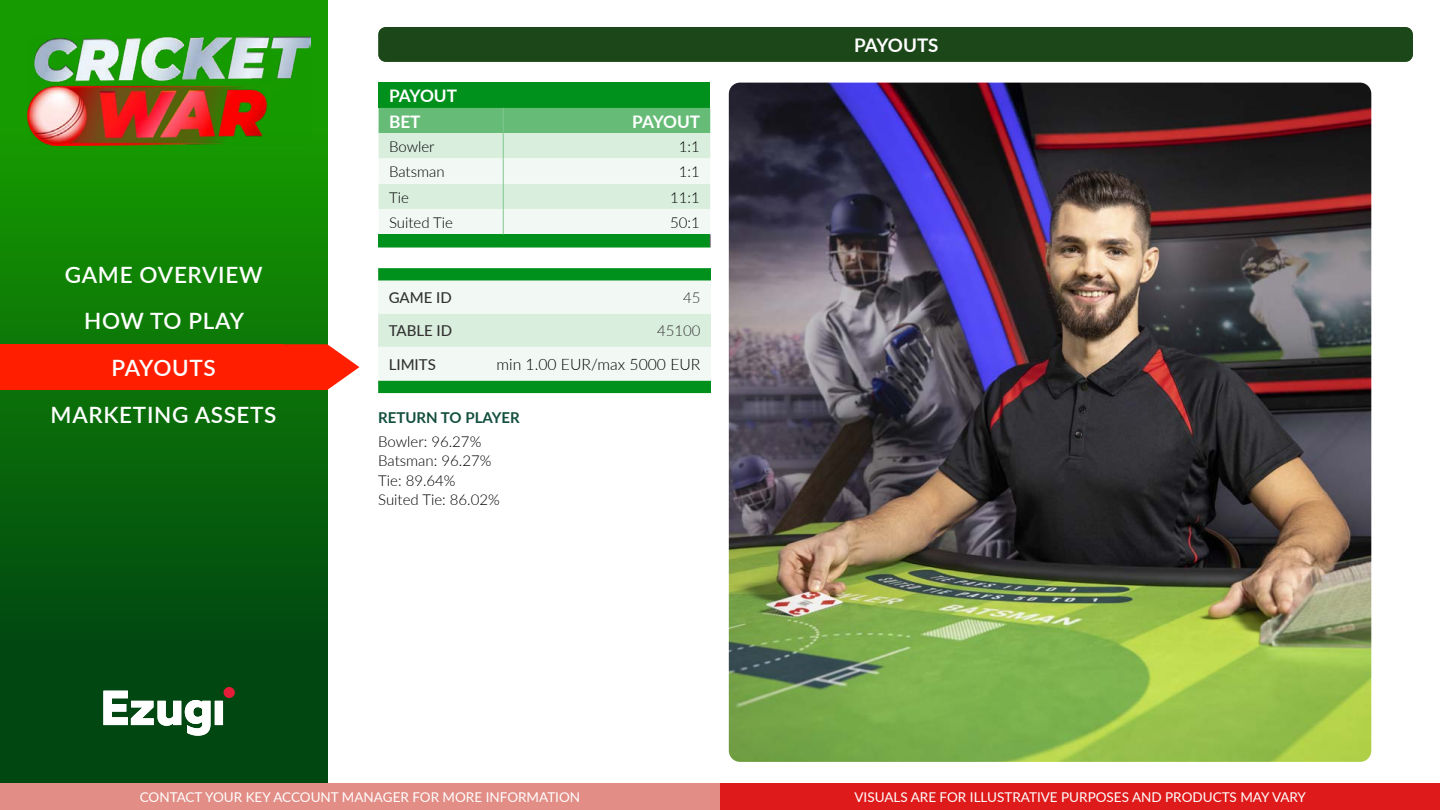
<style>
.page{position:relative;width:1440px;height:810px;background:#fff}
.page>*{position:absolute;margin:0;border:0;box-sizing:border-box;transform-origin:0 0}
.t1{font:600 22.5px/46.8px "Lato";letter-spacing:.03em;color:#fff;text-align:center}
.t2{font:700 18.75px "Lato";letter-spacing:-.02em;color:#fff}
.t3{font:700 17.25px/25.3px "Lato";color:#fff}
.t4{font:700 17.25px "Lato";letter-spacing:-.02em;color:#fff}
.t5{font:300 15.75px "Lato";color:#000}
.t6{font:300 15px/19.5px "Lato";color:#000}
.t7{font:500 15px "Lato";color:#333}
.t8{font:700 15px "Lato";color:#134f3e}
.t9{font:300 15px "Lato";color:#333}
.t10{font:13.5px "Lato";color:#fff}
</style>
<div class="page">
<div style="left:0;top:783px;width:720px;height:27px;background:#e28d85"></div>
<div style="left:720px;top:783px;width:720px;height:27px;background:#df1a1a"></div>
<div style="left:0;top:0;width:327px;height:783px;background:linear-gradient(to bottom,#19a700,#003b13)"></div>
<img style="left:27px;top:36px;width:283px;height:110px">
<div style="left:224px;top:687px;width:11px;height:11px;background:#e51d39;border-radius:50%"></div>
<svg style="left:103px;top:691px;width:120px;height:45px"></svg>
<div style="left:378px;top:27px;width:1035px;height:35px;background:#1c4719;border-radius:8px"></div>
<div style="left:379px;top:83px;width:331px;height:25px;background:#00901c"></div>
<hr style="left:378px;top:247px;width:125px;height:1px;background:#00901c">
<hr style="left:503px;top:247px;width:208px;height:1px;background:#00901c">
<svg style="left:378px;top:108px;width:333px;height:139px"></svg>
<svg style="left:378px;top:268px;width:333px;height:125px"></svg>
<div style="left:0;top:344px;width:283px;height:46px;background:#ff1f00"></div>
<svg style="left:283px;top:344px;width:76px;height:46px"></svg>
<img style="left:729px;top:83px;width:642px;height:679px">
<h1 class="t1" style="left:51px;top:251px;width:227px">GAME OVERVIEW<br>HOW TO PLAY<br>PAYOUTS<br>MARKETING ASSETS</h1>
<p class="t3" style="left:389px;top:83px;width:70px">PAYOUT<br>BET</p>
<p class="t4" style="left:632px;top:109px;width:70px">PAYOUT</p>
<p class="t6" style="left:389px;top:136px;width:47px">Bowler</p>
<p class="t6" style="left:679px;top:136px;width:22px">1:1</p>
<p class="t6" style="left:389px;top:162px;width:57px">Batsman</p>
<p class="t6" style="left:679px;top:162px;width:22px">1:1</p>
<p class="t6" style="left:389px;top:187px;width:21px">Tie</p>
<p class="t6" style="left:670px;top:187px;width:31px">11:1</p>
<p class="t6" style="left:389px;top:212px;width:66px">Suited Tie</p>
<p class="t6" style="left:670px;top:212px;width:31px">50:1</p>
<p class="t7" style="left:389px;top:287px;width:65px">GAME ID</p>
<p class="t9" style="left:683px;top:287px;width:19px">45</p>
<p class="t7" style="left:389px;top:320px;width:65px">TABLE ID</p>
<p class="t9" style="left:657px;top:321px;width:45px">45100</p>
<p class="t7" style="left:389px;top:353px;width:49px">LIMITS</p>
<p class="t5" style="left:497px;top:353px;width:205px">min 1.00 EUR/max 5000 EUR</p>
<p class="t8" style="left:378px;top:406px;width:143px">RETURN TO PLAYER</p>
<p class="t6" style="left:378px;top:431px;width:123px">Bowler: 96.27%<br>Batsman: 96.27%<br>Tie: 89.64%<br>Suited Tie: 86.02%</p>
<h2 class="t2" style="left:854px;top:32px;width:86px">PAYOUTS</h2>
<p class="t10" style="left:140px;top:787px;width:442px">CONTACT YOUR KEY ACCOUNT MANAGER FOR MORE INFORMATION</p>
<p class="t10" style="left:854px;top:787px;width:453px">VISUALS ARE FOR ILLUSTRATIVE PURPOSES AND PRODUCTS MAY VARY</p>
</div>
